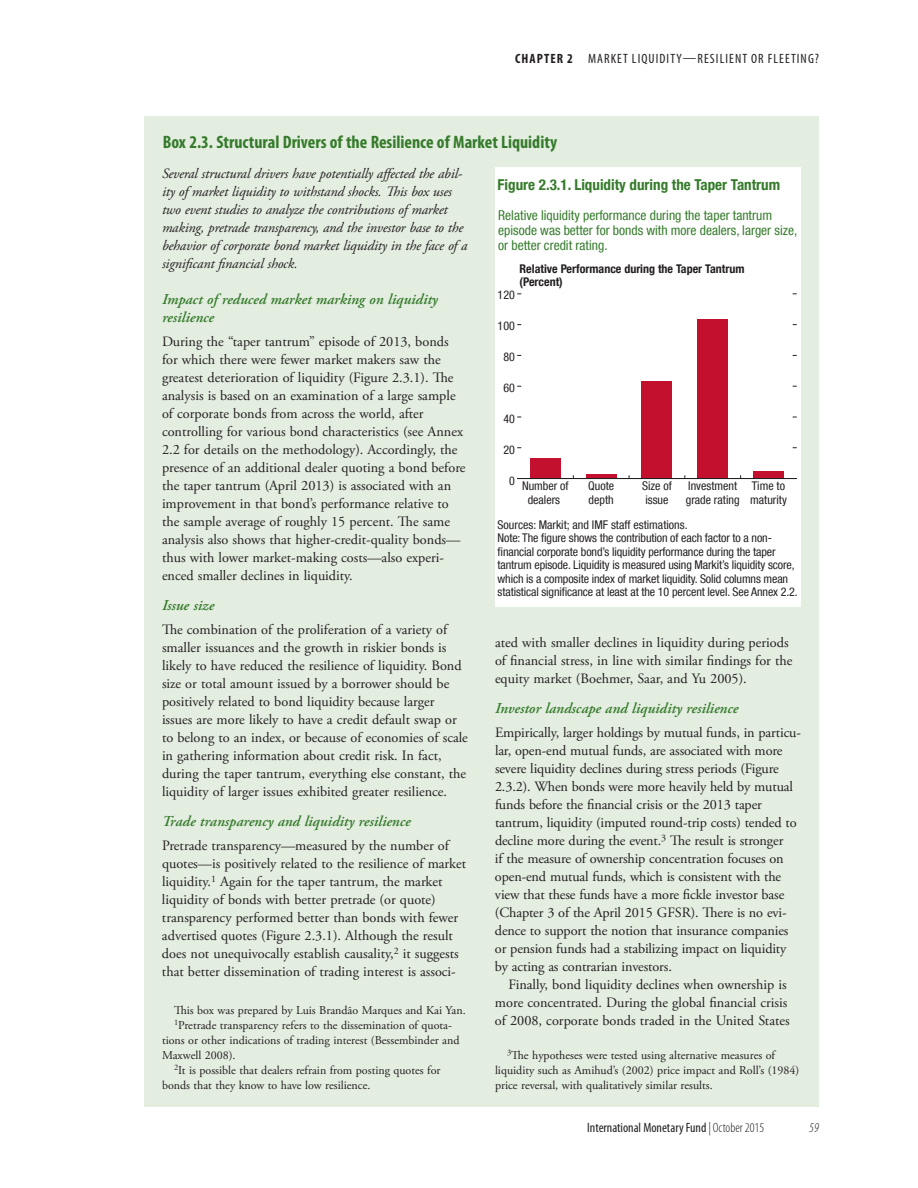
<style>
.page{position:relative;width:918px;height:1188px;background:#fff}
.page>*{position:absolute;margin:0;border:0;box-sizing:border-box;transform-origin:0 0}
.t1{font:700 condensed 18px "Myriad Pro";color:#357b2b}
.t2{font:italic 600 15px/18px "Adobe Garamond Pro";color:#357b2b}
.t3{font:700 condensed 15px "Helvetica Neue LT Com";color:#357b2b}
.t4{font:14.25px/18px "Adobe Garamond Pro";color:#231f20}
.t5{font:italic 14.25px/18px "Adobe Garamond Pro";letter-spacing:-.01em;color:#231f20}
.t6{font:condensed 13.5px/15px "Helvetica Neue LT Com";color:#357b2b}
.t7{font:condensed 13.5px "Myriad Pro";letter-spacing:.08em;color:#231f20}
.t8{font:condensed 13.5px "Myriad Pro";color:#231f20}
.t9{font:italic 300 condensed 13.5px "Myriad Pro";color:#231f20}
.t10{font:condensed 12px/13.5px "Helvetica Neue LT Com";letter-spacing:-.01em;color:#231f20}
.t11{font:12px/15px "Adobe Garamond Pro";color:#231f20}
.t12{font:700 condensed 12px/13.5px "Helvetica Neue LT Com";color:#231f20}
.s1{font-weight:700}
.s2{font-weight:300;font-style:italic}
.s3{font-weight:300}
</style>
<div class="page">
<div style="left:144px;top:117px;width:675px;height:990px;background:#e3ede0"></div>
<div style="left:495px;top:167px;width:306px;height:440px;background:#fff"></div>
<div style="left:530px;top:458px;width:31px;height:21px;background:#c3102f"></div>
<div style="left:586px;top:474px;width:31px;height:5px;background:#c3102f"></div>
<div style="left:642px;top:381px;width:30px;height:98px;background:#c3102f"></div>
<div style="left:697px;top:319px;width:31px;height:160px;background:#c3102f"></div>
<div style="left:753px;top:471px;width:31px;height:8px;background:#c3102f"></div>
<hr style="left:518px;top:478px;width:278px;height:1px;background:#231f20">
<p class="t7" style="left:515px;top:50px;width:305px"><span class="s1">CHAPTER 2</span> MARKET LIQUIDITY—RESILIENT OR FLEETING?</p>
<p class="t1" style="left:163px;top:131px;width:396px">Box 2.3. Structural Drivers of the Resilience of Market Liquidity</p>
<p class="t5" style="left:162px;top:165px;width:307px">Several structural drivers have potentially affected the abil&shy;ity of market liquidity to withstand shocks. This box uses two event studies to analyze the contributions of market making, pretrade transparency, and the investor base to the behavior of corporate bond market liquidity in the face of a significant financial shock.</p>
<p class="t2" style="left:162px;top:291px;width:277px">Impact of reduced market marking on liquidity resilience</p>
<p class="t4" style="left:162px;top:333px;width:305px">During the “taper tantrum” episode of 2013, bonds for which there were fewer market makers saw the greatest deterioration of liquidity (Figure 2.3.1). The analysis is based on an examination of a large sample of corporate bonds from across the world, after controlling for various bond characteristics (see Annex 2.2 for details on the methodology). Accordingly, the presence of an additional dealer quoting a bond before the taper tantrum (April 2013) is associated with an improvement in that bond’s performance relative to the sample average of roughly 15 percent. The same analysis also shows that higher-credit-quality bonds— thus with lower market-making costs—also experi&shy;enced smaller declines in liquidity.</p>
<p class="t2" style="left:162px;top:597px;width:54px">Issue size</p>
<p class="t4" style="left:162px;top:621px;width:307px">The combination of the proliferation of a variety of smaller issuances and the growth in riskier bonds is likely to have reduced the resilience of liquidity. Bond size or total amount issued by a borrower should be positively related to bond liquidity because larger issues are more likely to have a credit default swap or to belong to an index, or because of economies of scale in gathering information about credit risk. In fact, during the taper tantrum, everything else constant, the liquidity of larger issues exhibited greater resilience.</p>
<p class="t2" style="left:162px;top:813px;width:250px">Trade transparency and liquidity resilience</p>
<p class="t4" style="left:162px;top:837px;width:306px">Pretrade transparency—measured by the number of quotes—is positively related to the resilience of market liquidity.<sup>1</sup> Again for the taper tantrum, the market liquidity of bonds with better pretrade (or quote) transparency performed better than bonds with fewer advertised quotes (Figure 2.3.1). Although the result does not unequivocally establish causality,<sup>2</sup> it suggests that better dissemination of trading interest is associ-</p>
<p class="t11" style="left:174px;top:1003px;width:293px">This box was prepared by Luis Brandão Marques and Kai Yan.</p>
<p class="t11" style="left:174px;top:1018px;width:279px"><sup>1</sup>Pretrade transparency refers to the dissemination of quota-</p>
<p class="t11" style="left:162px;top:1033px;width:299px">tions or other indications of trading interest (Bessembinder and</p>
<p class="t11" style="left:162px;top:1048px;width:75px">Maxwell 2008).</p>
<p class="t11" style="left:174px;top:1063px;width:268px"><sup>2</sup>It is possible that dealers refrain from posting quotes for</p>
<p class="t11" style="left:162px;top:1078px;width:210px">bonds that they know to have low resilience.</p>
<p class="t3" style="left:498px;top:176px;width:284px">Figure 2.3.1. Liquidity during the Taper Tantrum</p>
<p class="t6" style="left:498px;top:207px;width:300px">Relative liquidity performance during the taper tantrum episode was better for bonds with more dealers, larger size, or better credit rating.</p>
<p class="t12" style="left:520px;top:262px;width:226px">Relative Performance during the Taper Tantrum (Percent)</p>
<p class="t10" style="left:498px;top:288px;width:19px">120</p>
<p class="t10" style="left:498px;top:319px;width:19px">100</p>
<p class="t10" style="left:503px;top:350px;width:13px">80</p>
<p class="t10" style="left:503px;top:381px;width:13px">60</p>
<p class="t10" style="left:503px;top:411px;width:13px">40</p>
<p class="t10" style="left:503px;top:442px;width:13px">20</p>
<p class="t10" style="left:509px;top:473px;width:7px">0</p>
<p class="t10" style="left:522px;top:479px;width:48px;text-align:center">Number of dealers</p>
<p class="t10" style="left:588px;top:479px;width:27px">Quote depth</p>
<p class="t10" style="left:642px;top:479px;width:31px">Size of issue</p>
<p class="t10" style="left:686px;top:479px;width:55px">Investment grade rating</p>
<p class="t10" style="left:750px;top:479px;width:38px">Time to maturity</p>
<p class="t10" style="left:498px;top:518px;width:302px">Sources: Markit; and IMF staff estimations.<br>Note: The figure shows the contribution of each factor to a non&shy;financial corporate bond’s liquidity performance during the taper tantrum episode. Liquidity is measured using Markit’s liquidity score, which is a composite index of market liquidity. Solid columns mean statistical significance at least at the 10 percent level. See Annex 2.2.</p>
<p class="t4" style="left:495px;top:634px;width:299px">ated with smaller declines in liquidity during periods of financial stress, in line with similar findings for the equity market (Boehmer, Saar, and Yu 2005).</p>
<p class="t2" style="left:495px;top:700px;width:245px">Investor landscape and liquidity resilience</p>
<p class="t4" style="left:495px;top:724px;width:307px">Empirically, larger holdings by mutual funds, in particu&shy;lar, open-end mutual funds, are associated with more severe liquidity declines during stress periods (Figure 2.3.2). When bonds were more heavily held by mutual funds before the financial crisis or the 2013 taper tantrum, liquidity (imputed round-trip costs) tended to decline more during the event.<sup>3</sup> The result is stronger<br>if the measure of ownership concentration focuses on open-end mutual funds, which is consistent with the view that these funds have a more fickle investor base (Chapter 3 of the April 2015 GFSR). There is no evi&shy;dence to support the notion that insurance companies or pension funds had a stabilizing impact on liquidity by acting as contrarian investors.</p>
<p class="t4" style="left:495px;top:976px;width:296px;text-indent:13px">Finally, bond liquidity declines when ownership is more concentrated. During the global financial crisis of 2008, corporate bonds traded in the United States</p>
<p class="t11" style="left:495px;top:1048px;width:306px;text-indent:12px"><sup>3</sup>The hypotheses were tested using alternative measures of liquidity such as Amihud’s (2002) price impact and Roll’s (1984) price reversal, with qualitatively similar results.</p>
<p class="t8" style="left:587px;top:1119px;width:178px">International Monetary Fund <span class="s2">|</span> <span class="s3">October 2015</span></p>
<p class="t9" style="left:809px;top:1120px;width:11px">59</p>
</div>
